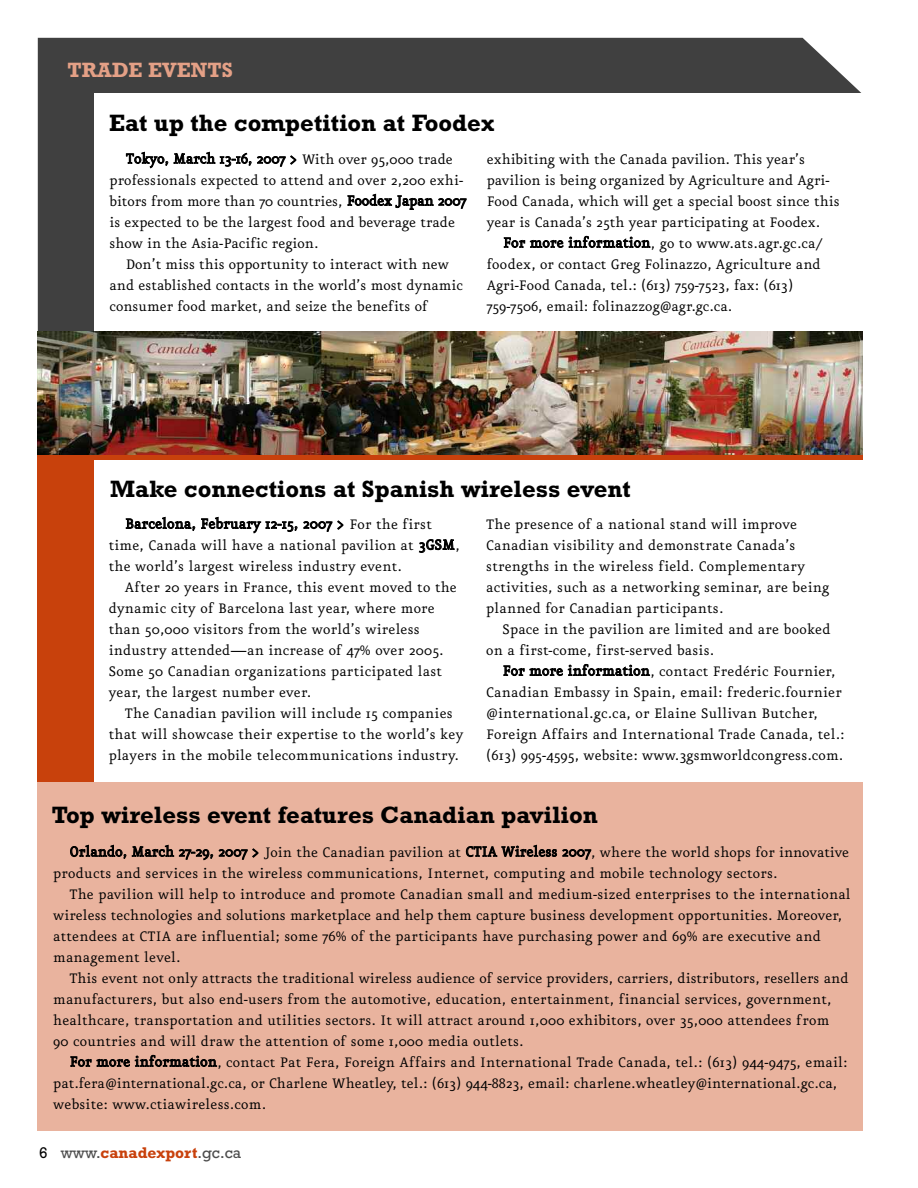
<style>
.page{position:relative;width:918px;height:1188px;background:#fff}
.page>*{position:absolute;margin:0;border:0;box-sizing:border-box;transform-origin:0 0}
.t1{font:700 24px "Rockwell";color:#000}
.t2{font:700 21px "Rockwell";color:#e4a086}
.t3{font:16.5px/21px "Eureka";letter-spacing:.015em;color:#000}
.t4{font:700 15.75px "Rockwell";color:#c8410c}
.s1{font-weight:400;color:#000}
.s2{font-weight:400;color:#4d4d4d}
</style>
<div class="page">
<div style="left:38px;top:38px;width:824px;height:294px;background:#404040"></div>
<div style="left:37px;top:446px;width:257px;height:684px;background:#c8410c"></div>
<div style="left:94px;top:94px;width:793px;height:1020px;background:#fff"></div>
<div style="left:38px;top:782px;width:825px;height:349px;background:#e9b39e"></div>
<div style="left:38px;top:454px;width:824px;height:6px;background:#c8410c"></div>
<img style="left:38px;top:332px;width:824px;height:122px">
<p class="t2" style="left:68px;top:63px;width:167px">TRADE EVENTS</p>
<h1 class="t1" style="left:109px;top:115px;width:387px">Eat up the competition at Foodex</h1>
<p class="t3" style="left:110px;top:147px;width:358px;text-indent:16px">Tokyo, March 13-16, 2007 &gt; With over 95,000 trade professionals expected to attend and over 2,200 exhi&shy;bitors from more than 70 countries, Foodex Japan 2007 is expected to be the largest food and beverage trade show in the Asia-Pacific region.</p>
<p class="t3" style="left:110px;top:252px;width:355px;text-indent:16px">Don’t miss this opportunity to interact with new and established contacts in the world’s most dynamic consumer food market, and seize the benefits of</p>
<p class="t3" style="left:487px;top:147px;width:354px">exhibiting with the Canada pavilion. This year’s pavilion is being organized by Agriculture and Agri-Food Canada, which will get a special boost since this year is Canada’s 25th year participating at Foodex.</p>
<p class="t3" style="left:487px;top:231px;width:337px;text-indent:16px">For more information, go to www.ats.agr.gc.ca/ foodex, or contact Greg Folinazzo, Agriculture and Agri-Food Canada, tel.: (613) 759-7523, fax: (613)<br>759-7506, email: folinazzog@agr.gc.ca.</p>
<h1 class="t1" style="left:110px;top:481px;width:522px">Make connections at Spanish wireless event</h1>
<p class="t3" style="left:109px;top:512px;width:352px;text-indent:16px">Barcelona, February 12-15, 2007 &gt; For the first time, Canada will have a national pavilion at 3GSM, the world’s largest wireless industry event.</p>
<p class="t3" style="left:109px;top:575px;width:350px;text-indent:16px">After 20 years in France, this event moved to the dynamic city of Barcelona last year, where more than 50,000 visitors from the world’s wireless industry attended—an increase of 47% over 2005.<br>Some 50 Canadian organizations participated last year, the largest number ever.</p>
<p class="t3" style="left:109px;top:701px;width:356px;text-align:center">The Canadian pavilion will include 15 companies that will showcase their expertise to the world’s key players in the mobile telecommunications industry.</p>
<p class="t3" style="left:486px;top:512px;width:344px">The presence of a national stand will improve Canadian visibility and demonstrate Canada’s strengths in the wireless field. Complementary activities, such as a networking seminar, are being planned for Canadian participants.</p>
<p class="t3" style="left:486px;top:617px;width:346px;text-indent:16px">Space in the pavilion are limited and are booked on a first-come, first-served basis.</p>
<p class="t3" style="left:486px;top:659px;width:360px;text-indent:16px">For more information, contact Fredéric Fournier, Canadian Embassy in Spain, email: frederic.fournier @international.gc.ca, or Elaine Sullivan Butcher, Foreign Affairs and International Trade Canada, tel.: (613) 995-4595, website: www.3gsmworldcongress.com.</p>
<h1 class="t1" style="left:52px;top:807px;width:548px">Top wireless event features Canadian pavilion</h1>
<p class="t3" style="left:53px;top:840px;width:797px;text-indent:16px">Orlando, March 27-29, 2007 &gt; Join the Canadian pavilion at CTIA Wireless 2007, where the world shops for innovative products and services in the wireless communications, Internet, computing and mobile technology sectors.</p>
<p class="t3" style="left:53px;top:882px;width:799px;text-indent:16px">The pavilion will help to introduce and promote Canadian small and medium-sized enterprises to the international wireless technologies and solutions marketplace and help them capture business development opportunities. Moreover, attendees at CTIA are influential; some 76% of the participants have purchasing power and 69% are executive and management level.</p>
<p class="t3" style="left:53px;top:966px;width:797px;text-indent:16px">This event not only attracts the traditional wireless audience of service providers, carriers, distributors, resellers and manufacturers, but also end-users from the automotive, education, entertainment, financial services, government, healthcare, transportation and utilities sectors. It will attract around 1,000 exhibitors, over 35,000 attendees from 90 countries and will draw the attention of some 1,000 media outlets.</p>
<p class="t3" style="left:53px;top:1050px;width:796px;text-indent:16px">For more information, contact Pat Fera, Foreign Affairs and International Trade Canada, tel.: (613) 944-9475, email: pat.fera@international.gc.ca, or Charlene Wheatley, tel.: (613) 944-8823, email: charlene.wheatley@international.gc.ca, website: www.ctiawireless.com.</p>
<p class="t4" style="left:39px;top:1147px;width:203px"><span class="s1">6</span> <span class="s2">www.</span>canadexport<span class="s2">.gc.ca</span></p>
</div>
